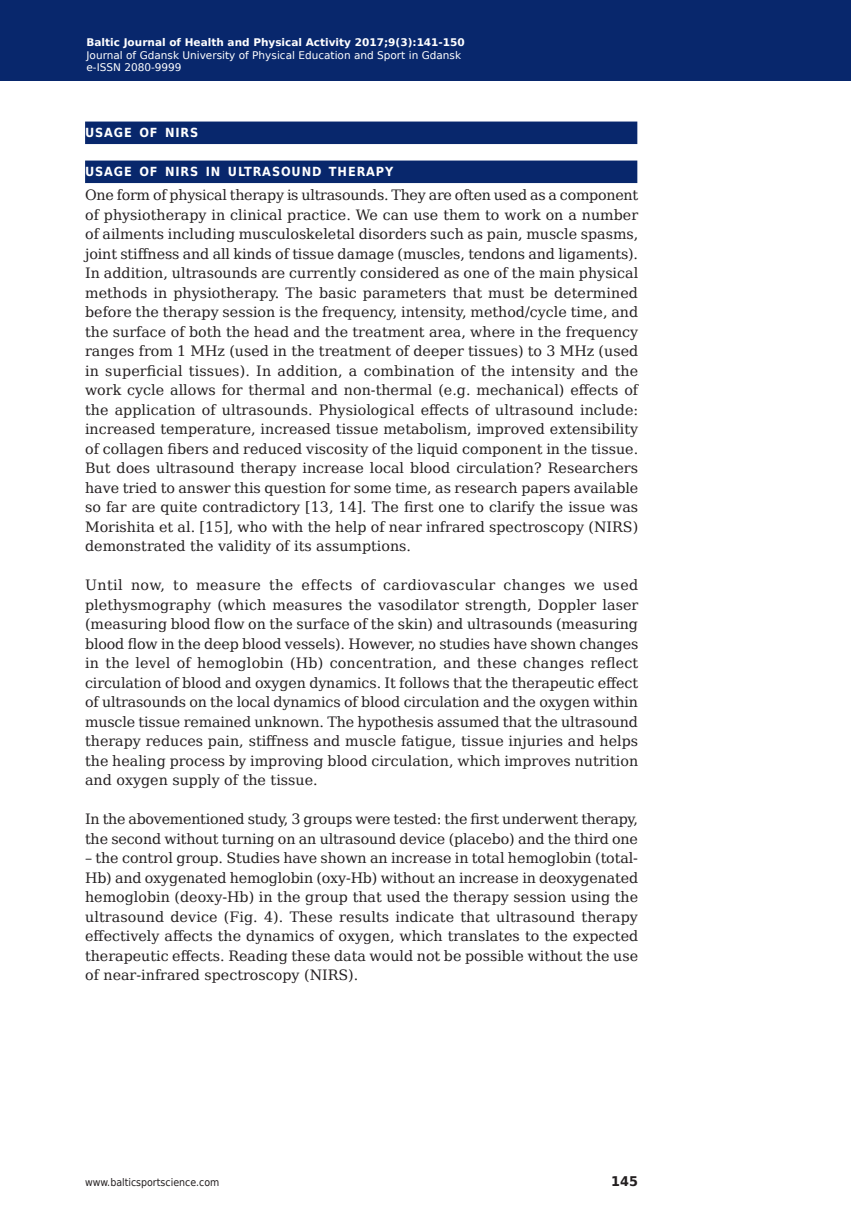
<style>
.page{position:relative;width:851px;height:1212px;background:#fff}
.page>*{position:absolute;margin:0;border:0;box-sizing:border-box;transform-origin:0 0}
.Body_Text{font:14.25px/19.5px "DejaVu Serif";color:#231f20;text-align:justify}
.t1{font:700 13.35px "DejaVu Sans";color:#231f20;scale:.96 1}
.Subhead_2{font:700 12.6px "DejaVu Sans Condensed";letter-spacing:.07em;color:#fff}
.t2{font:10.5px/12.6px "DejaVu Sans";color:#fff}
.t3{font:700 10.5px "DejaVu Sans";color:#fff}
.t4{font:10.5px "DejaVu Sans Condensed";color:#231f20}
</style>
<div class="page">
<div style="left:0;top:0;width:850px;height:80px;background:#08276c"></div>
<div style="left:85px;top:122px;width:552px;height:22px;background:#08276c"></div>
<div style="left:85px;top:161px;width:552px;height:22px;background:#08276c"></div>
<p class="t3" style="left:86px;top:34px;width:380px">Baltic Journal of Health and Physical Activity 2017;9(3):141-150</p>
<p class="t2" style="left:86px;top:48px;width:376px">Journal of Gdansk University of Physical Education and Sport in Gdansk e-ISSN 2080-9999</p>
<p class="Subhead_2" style="left:85px;top:122px;width:115px">USAGE OF NIRS</p>
<p class="Subhead_2" style="left:85px;top:161px;width:310px">USAGE OF NIRS IN ULTRASOUND THERAPY</p>
<p class="Body_Text" style="left:85px;top:185px;width:554px">One form of physical therapy is ultrasounds. They are often used as a component of physiotherapy in clinical practice. We can use them to work on a number of ailments including musculoskeletal disorders such as pain, muscle spasms, joint stiffness and all kinds of tissue damage (muscles, tendons and ligaments).<br>In addition, ultrasounds are currently considered as one of the main physical methods in physiotherapy. The basic parameters that must be determined before the therapy session is the frequency, intensity, method/cycle time, and the surface of both the head and the treatment area, where in the frequency ranges from 1 MHz (used in the treatment of deeper tissues) to 3 MHz (used in superficial tissues). In addition, a combination of the intensity and the work cycle allows for thermal and non-thermal (e.g. mechanical) effects of the application of ultrasounds. Physiological effects of ultrasound include: increased temperature, increased tissue metabolism, improved extensibility of collagen fibers and reduced viscosity of the liquid component in the tissue.<br>But does ultrasound therapy increase local blood circulation? Researchers have tried to answer this question for some time, as research papers available so far are quite contradictory [13, 14]. The first one to clarify the issue was Morishita et al. [15], who with the help of near infrared spectroscopy (NIRS) demonstrated the validity of its assumptions.</p>
<p class="Body_Text" style="left:85px;top:575px;width:554px">Until now, to measure the effects of cardiovascular changes we used plethysmography (which measures the vasodilator strength, Doppler laser (measuring blood flow on the surface of the skin) and ultrasounds (measuring blood flow in the deep blood vessels). However, no studies have shown changes in the level of hemoglobin (Hb) concentration, and these changes reflect circulation of blood and oxygen dynamics. It follows that the therapeutic effect of ultrasounds on the local dynamics of blood circulation and the oxygen within muscle tissue remained unknown. The hypothesis assumed that the ultrasound therapy reduces pain, stiffness and muscle fatigue, tissue injuries and helps the healing process by improving blood circulation, which improves nutrition and oxygen supply of the tissue.</p>
<p class="Body_Text" style="left:85px;top:809px;width:554px">In the abovementioned study, 3 groups were tested: the first underwent therapy, the second without turning on an ultrasound device (placebo) and the third one</p>
<p class="Body_Text" style="left:85px;top:848px;width:554px">– the control group. Studies have shown an increase in total hemoglobin (total-Hb) and oxygenated hemoglobin (oxy-Hb) without an increase in deoxygenated hemoglobin (deoxy-Hb) in the group that used the therapy session using the ultrasound device (Fig. 4). These results indicate that ultrasound therapy effectively affects the dynamics of oxygen, which translates to the expected therapeutic effects. Reading these data would not be possible without the use of near-infrared spectroscopy (NIRS).</p>
<p class="t4" style="left:85px;top:1174px;width:136px">www.balticsportscience.com</p>
<p class="t1" style="left:611px;top:1170px;width:29px">145</p>
</div>
